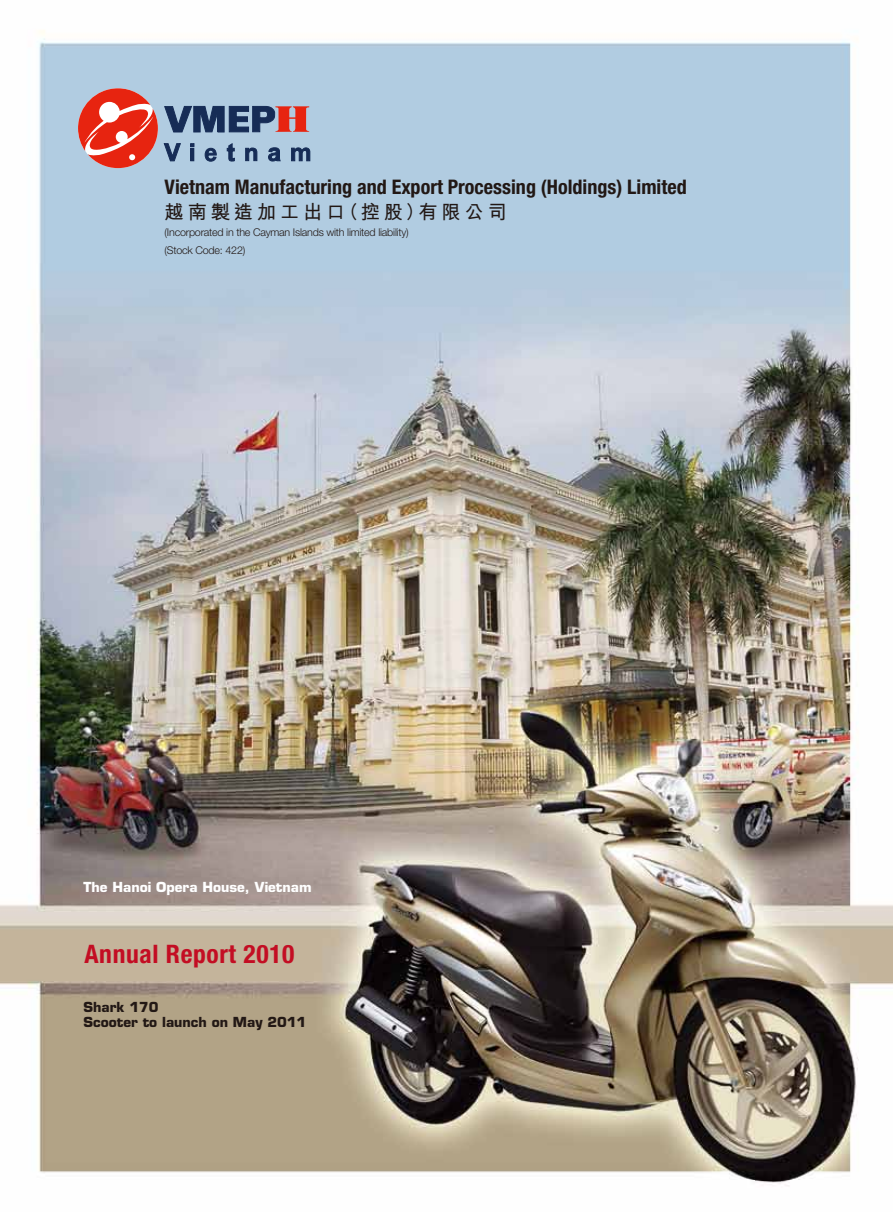
<style>
.page{position:relative;width:893px;height:1212px;background:#fff}
.page>*{position:absolute;margin:0;border:0;box-sizing:border-box;transform-origin:0 0}
.t1{font:700 condensed 25.5px "Helvetica Neue LT Std";letter-spacing:.025em;color:#c30d23}
.t2{font:700 condensed 20.1px "Helvetica Neue LT Std";color:#221815}
.t3{font:700 19.2px "M Hei HK";letter-spacing:.2em;color:#221815}
.t4{font:700 13.5px/15px "Eurostile LT Std";color:#221815}
.t5{font:700 13.5px "Eurostile LT Std";color:#fff}
.t6{font:300 10.65px/17.4px "Helvetica Neue LT Std";letter-spacing:-.02em;color:#221815}
</style>
<div class="page">
<img style="left:0;top:30px;width:893px;height:1156px">
<svg style="left:165px;top:106px;width:145px;height:26px;background:#6b617a"></svg>
<svg style="left:164px;top:143px;width:17px;height:18px"></svg>
<svg style="left:191px;top:144px;width:3px;height:17px"></svg>
<svg style="left:227px;top:144px;width:8px;height:18px"></svg>
<svg style="left:245px;top:148px;width:12px;height:13px"></svg>
<svg style="left:268px;top:148px;width:12px;height:13px"></svg>
<svg style="left:291px;top:148px;width:19px;height:13px"></svg>
<svg style="left:78px;top:88px;width:80px;height:80px;background:#df6d65"></svg>
<svg style="left:205px;top:148px;width:11px;height:13px"></svg>
<h2 class="t2" style="left:165px;top:175px;width:524px">Vietnam Manufacturing and Export Processing (Holdings) Limited</h2>
<h3 class="t3" style="left:165px;top:198px;width:344px">越南製造加工出口（控股）有限公司</h3>
<p class="t6" style="left:165px;top:224px;width:246px">(Incorporated in the Cayman Islands with limited liability) (Stock Code: 422)</p>
<p class="t5" style="left:84px;top:878px;width:230px">The Hanoi Opera House, Vietnam</p>
<h1 class="t1" style="left:84px;top:938px;width:212px">Annual Report 2010</h1>
<p class="t4" style="left:84px;top:999px;width:224px">Shark 170<br>Scooter to launch on May 2011</p>
</div>
